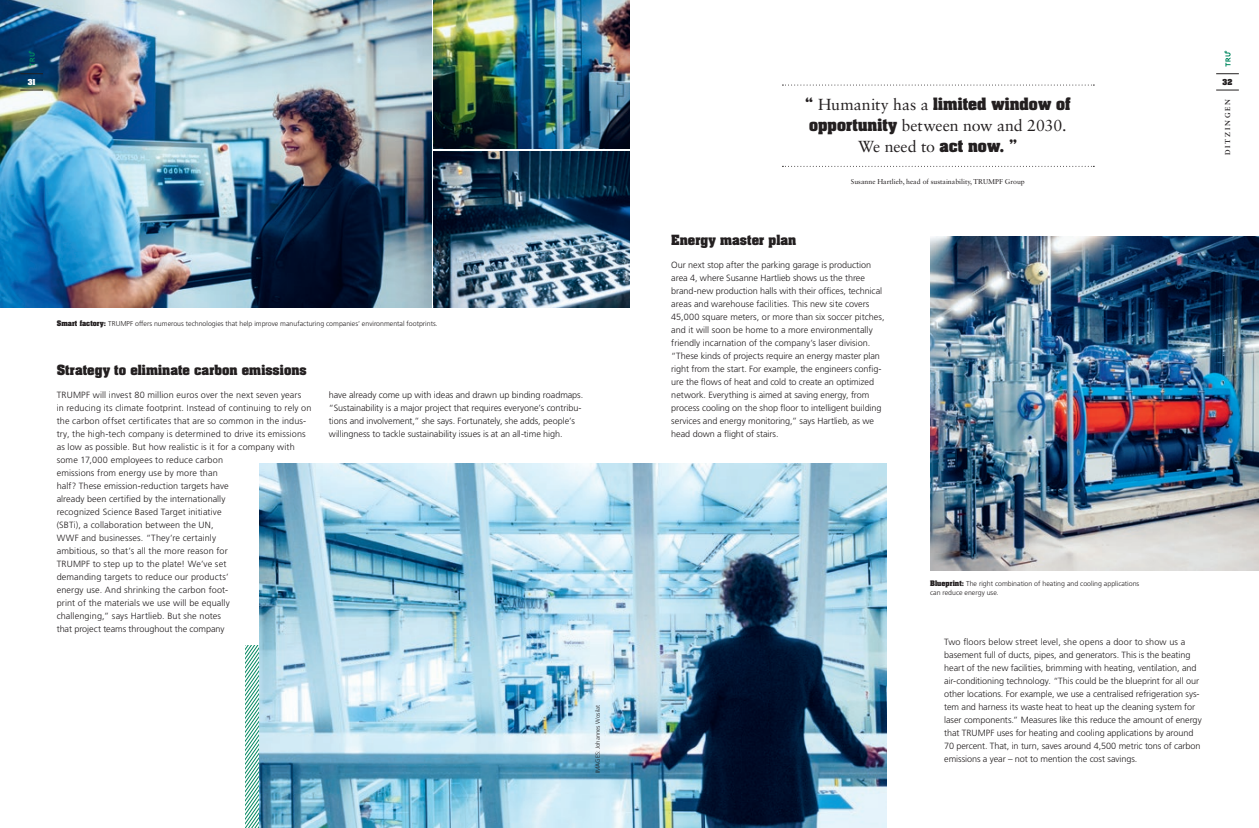
<style>
.page{position:relative;width:1259px;height:828px;background:#fff}
.page>*{position:absolute;margin:0;border:0;box-sizing:border-box;transform-origin:0 0}
._19_Zitat_AachenStd{font:16px/21px "Sabon LT Std";letter-spacing:-.005em;color:#231f20;text-align:center}
._19_Zitat_AachenStd-2{font:700 14.5px "Aachen Std";color:#231f20}
._01_Copy_links{font:700 12px "Aachen Std";color:#231f20}
._01_Copy_links-2{font:300 9px/13px "Frutiger LT Std";color:#231f20}
.t1{font:700 7.1px "Sabon LT Std";letter-spacing:.25em;color:#231f20}
._13_BU_libü_Frutiger{font:300 7px/9px "Frutiger LT Std";color:#231f20}
._04_Zitat_Abspann_Sa{font:7px "Sabon LT Std";color:#231f20}
.t2{font:700 7px "Aachen Std";color:#231f20}
.t3{font:700 7px "Aachen Std";color:#fff}
._30_Bildnachweis{font:300 6px "Frutiger LT Std";color:#231f20}
.s1{font-family:"Aachen Std";font-weight:700;font-size:6.5px}
.s2{font-family:"Sabon LT Std";font-weight:400;font-size:16px}
.s3{font-family:"Aachen Std";font-weight:700;font-size:14.5px}
</style>
<div class="page">
<svg style="left:245px;top:645px;width:14px;height:183px"></svg>
<img style="left:259px;top:463px;width:627px;height:365px">
<img style="left:0;top:0;width:431px;height:307px">
<img style="left:930px;top:236px;width:329px;height:335px">
<img style="left:434px;top:0;width:195px;height:148px">
<img style="left:434px;top:151px;width:195px;height:156px">
<svg style="left:782px;top:85px;width:312px;height:1px"></svg>
<svg style="left:782px;top:166px;width:312px;height:1px"></svg>
<svg style="left:1224px;top:51px;width:6px;height:16px"></svg>
<svg style="left:1216px;top:74px;width:22px;height:1px"></svg>
<svg style="left:1216px;top:90px;width:22px;height:1px"></svg>
<svg style="left:29px;top:51px;width:6px;height:16px"></svg>
<svg style="left:20px;top:74px;width:23px;height:1px"></svg>
<svg style="left:20px;top:90px;width:23px;height:1px"></svg>
<p class="t3" style="left:28px;top:77px;width:9px">31</p>
<p class="_13_BU_libü_Frutiger" style="left:57px;top:319px;width:382px"><span class="s1">Smart factory:</span> TRUMPF offers numerous technologies that help improve manufacturing companies’ environmental footprints.</p>
<p class="_01_Copy_links" style="left:57px;top:361px;width:251px">Strategy to eliminate carbon emissions</p>
<p class="_01_Copy_links-2" style="left:57px;top:389px;width:256px">TRUMPF will invest 80 million euros over the next seven years<br>in reducing its climate footprint. Instead of continuing to rely on the carbon offset certificates that are so common in the indus&shy;try, the high-tech company is determined to drive its emissions as low as possible. But how realistic is it for a company with some 17,000 employees to reduce carbon<br>emissions from energy use by more than<br>half? These emission-reduction targets have<br>already been certified by the internationally<br>recognized Science Based Target initiative<br>(SBTi), a collaboration between the UN,<br>WWF and businesses. “They’re certainly<br>ambitious, so that’s all the more reason for<br>TRUMPF to step up to the plate! We’ve set<br>demanding targets to reduce our products’<br>energy use. And shrinking the carbon foot-<br>print of the materials we use will be equally<br>challenging,” says Hartlieb. But she notes<br>that project teams throughout the company</p>
<p class="_01_Copy_links-2" style="left:329px;top:389px;width:256px">have already come up with ideas and drawn up binding roadmaps. “Sustainability is a major project that requires everyone’s contribu&shy;tions and involvement,” she says. Fortunately, she adds, people’s willingness to tackle sustainability issues is at an all-time high.</p>
<p class="_30_Bildnachweis" style="left:594px;top:773px;width:70px;rotate:-90deg">IMAGES: Johannes Wosilat</p>
<p class="_19_Zitat_AachenStd-2" style="left:805px;top:93px;width:267px">“ <span class="s2">Humanity has a</span> limited window of</p>
<p class="_19_Zitat_AachenStd" style="left:809px;top:114px;width:259px"><span class="s3">opportunity</span> between now and 2030.<br>We need to <span class="s3">act now. ”</span></p>
<p class="_04_Zitat_Abspann_Sa" style="left:851px;top:178px;width:175px">Susanne Hartlieb, head of sustainability, TRUMPF Group</p>
<p class="_01_Copy_links" style="left:671px;top:231px;width:127px">Energy master plan</p>
<p class="_01_Copy_links-2" style="left:671px;top:259px;width:215px">Our next stop after the parking garage is production area 4, where Susanne Hartlieb shows us the three brand-new production halls with their offices, technical areas and warehouse facilities. This new site covers 45,000 square meters, or more than six soccer pitches, and it will soon be home to a more environmentally friendly incarnation of the company’s laser division. “These kinds of projects require an energy master plan right from the start. For example, the engineers config&shy;ure the flows of heat and cold to create an optimized network. Everything is aimed at saving energy, from process cooling on the shop floor to intelligent building services and energy monitoring,” says Hartlieb, as we head down a flight of stairs.</p>
<p class="t2" style="left:1222px;top:77px;width:11px">32</p>
<p class="t1" style="left:1223px;top:155px;width:58px;rotate:-90deg">DITZINGEN</p>
<p class="_13_BU_libü_Frutiger" style="left:930px;top:579px;width:211px"><span class="s1">Blueprint:</span> The right combination of heating and cooling applications can reduce energy use.</p>
<p class="_01_Copy_links-2" style="left:944px;top:636px;width:259px">Two floors below street level, she opens a door to show us a basement full of ducts, pipes, and generators. This is the beating heart of the new facilities, brimming with heating, ventilation, and air-conditioning technology. “This could be the blueprint for all our other locations. For example, we use a centralised refrigeration sys&shy;tem and harness its waste heat to heat up the cleaning system for laser components.” Measures like this reduce the amount of energy that TRUMPF uses for heating and cooling applications by around 70 percent. That, in turn, saves around 4,500 metric tons of carbon emissions a year – not to mention the cost savings.</p>
</div>
